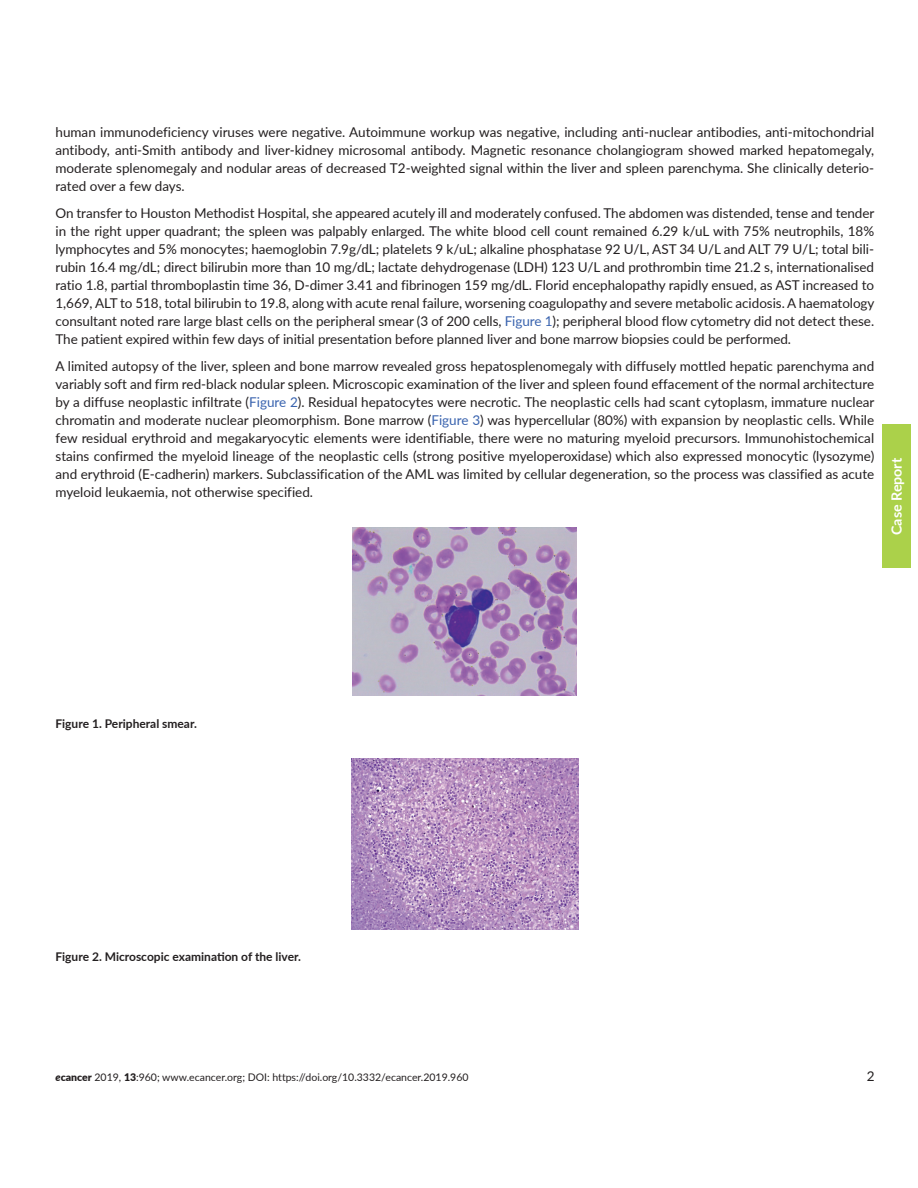
<style>
.page{position:relative;width:918px;height:1188px;background:#fff}
.page>*{position:absolute;margin:0;border:0;box-sizing:border-box;transform-origin:0 0}
.t1{font:700 14.25px "Lato";color:#fff}
.t2{font:13.5px/18px "Lato";color:#231f20;text-align:justify}
.t3{font:700 12px "Lato";color:#231f20}
.t4{font:10.5px "Lato";color:#231f20}
.s1{color:#3862ae}
.s2{font-weight:900;font-style:italic}
.s3{font-weight:900}
</style>
<div class="page">
<div style="left:882px;top:425px;width:29px;height:143px;background:#abd14a"></div>
<img style="left:353px;top:528px;width:224px;height:168px">
<img style="left:352px;top:759px;width:226px;height:170px">
<p class="t2" style="left:55px;top:123px;width:820px">human immunodeficiency viruses were negative. Autoimmune workup was negative, including anti-nuclear antibodies, anti-mitochondrial antibody, anti-Smith antibody and liver-kidney microsomal antibody. Magnetic resonance cholangiogram showed marked hepatomegaly, moderate splenomegaly and nodular areas of decreased T2-weighted signal within the liver and spleen parenchyma. She clinically deterio&shy;rated over a few days.</p>
<p class="t2" style="left:55px;top:204px;width:821px">On transfer to Houston Methodist Hospital, she appeared acutely ill and moderately confused. The abdomen was distended, tense and tender in the right upper quadrant; the spleen was palpably enlarged. The white blood cell count remained 6.29 k/uL with 75% neutrophils, 18% lymphocytes and 5% monocytes; haemoglobin 7.9g/dL; platelets 9 k/uL; alkaline phosphatase 92 U/L, AST 34 U/L and ALT 79 U/L; total bili&shy;rubin 16.4 mg/dL; direct bilirubin more than 10 mg/dL; lactate dehydrogenase (LDH) 123 U/L and prothrombin time 21.2 s, internationalised ratio 1.8, partial thromboplastin time 36, D-dimer 3.41 and fibrinogen 159 mg/dL. Florid encephalopathy rapidly ensued, as AST increased to 1,669, ALT to 518, total bilirubin to 19.8, along with acute renal failure, worsening coagulopathy and severe metabolic acidosis. A haematology consultant noted rare large blast cells on the peripheral smear (3 of 200 cells, <span class="s1">Figure 1</span>); peripheral blood flow cytometry did not detect these.<br>The patient expired within few days of initial presentation before planned liver and bone marrow biopsies could be performed.</p>
<p class="t2" style="left:55px;top:357px;width:821px">A limited autopsy of the liver, spleen and bone marrow revealed gross hepatosplenomegaly with diffusely mottled hepatic parenchyma and variably soft and firm red-black nodular spleen. Microscopic examination of the liver and spleen found effacement of the normal architecture by a diffuse neoplastic infiltrate (<span class="s1">Figure 2</span>). Residual hepatocytes were necrotic. The neoplastic cells had scant cytoplasm, immature nuclear chromatin and moderate nuclear pleomorphism. Bone marrow (<span class="s1">Figure 3</span>) was hypercellular (80%) with expansion by neoplastic cells. While few residual erythroid and megakaryocytic elements were identifiable, there were no maturing myeloid precursors. Immunohistochemical stains confirmed the myeloid lineage of the neoplastic cells (strong positive myeloperoxidase) which also expressed monocytic (lysozyme) and erythroid (E-cadherin) markers. Subclassification of the AML was limited by cellular degeneration, so the process was classified as acute myeloid leukaemia, not otherwise specified.</p>
<p class="t1" style="left:886px;top:535px;width:79px;rotate:-90deg">Case Report</p>
<p class="t3" style="left:56px;top:715px;width:143px">Figure 1. Peripheral smear.</p>
<p class="t3" style="left:56px;top:948px;width:247px">Figure 2. Microscopic examination of the liver.</p>
<p class="t4" style="left:56px;top:1070px;width:415px"><span class="s2">e</span><span class="s3">cancer</span> 2019, <span class="s3">13</span>:960; www.ecancer.org; DOI: https://doi.org/10.3332/ecancer.2019.960</p>
<p class="t2" style="left:867px;top:1067px;width:9px">2</p>
</div>
